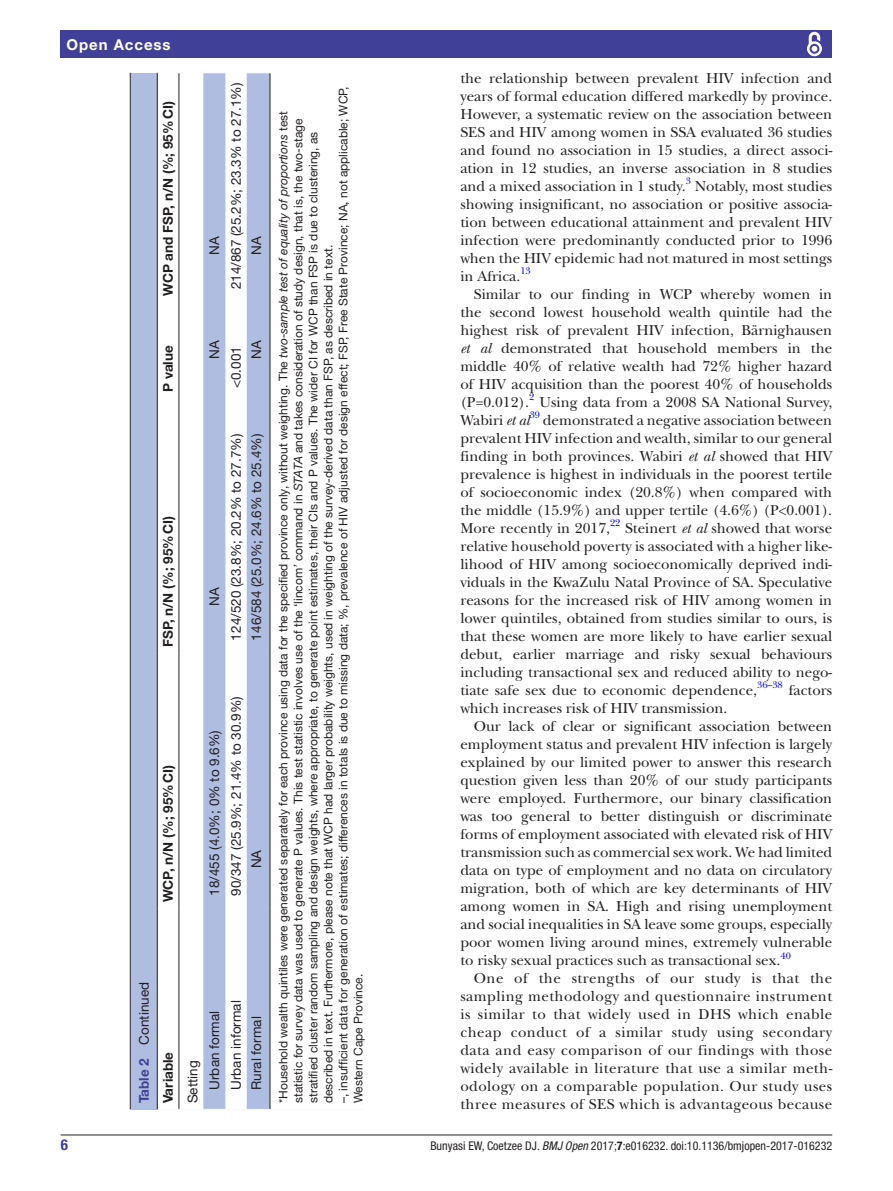
<style>
.page{position:relative;width:893px;height:1191px;background:#fff}
.page>*{position:absolute;margin:0;border:0;box-sizing:border-box;transform-origin:0 0}
.t1{font:15px/18px "New Baskerville";color:#231f20;text-align:justify}
.t2{font:700 15px "Helvetica Neue LT Std";letter-spacing:.065em;color:#fff}
.t3{font:700 condensed 15px "Helvetica Neue LT Std";color:#414099}
.t4{font:13.5px/21.6px "Helvetica Neue LT Std";color:#231f20}
.t5{font:700 13.5px "Helvetica Neue LT Std";color:#231f20}
.t6{font:700 13.5px "Helvetica Neue LT Std";color:#414099}
.t7{font:12px/15px "Helvetica Neue LT Std";color:#231f20}
.t8{font:condensed 12px "Helvetica Neue LT Std";color:#231f20}
.t9{font:9.9px "New Baskerville";color:#00f}
.s1{font-style:italic}
.s2{font-weight:700}
</style>
<div class="page">
<hr style="left:61px;top:1134px;width:771px;height:1px;background:#231f20">
<div style="left:61px;top:31px;width:771px;height:27px;background:#414099"></div>
<svg style="left:807px;top:31px;width:15px;height:26px"></svg>
<div style="left:149px;top:73px;width:214px;height:1036px;background:#afbde1"></div>
<div style="left:158px;top:73px;width:204px;height:1036px;background:#fff"></div>
<svg style="left:204px;top:73px;width:66px;height:1036px"></svg>
<hr style="left:157px;top:908px;width:1px;height:201px;background:#231f20">
<hr style="left:179px;top:908px;width:1px;height:201px;background:#231f20">
<hr style="left:157px;top:653px;width:1px;height:255px;background:#231f20">
<hr style="left:179px;top:653px;width:1px;height:255px;background:#231f20">
<hr style="left:157px;top:398px;width:1px;height:255px;background:#231f20">
<hr style="left:179px;top:398px;width:1px;height:255px;background:#231f20">
<hr style="left:157px;top:302px;width:1px;height:96px;background:#231f20">
<hr style="left:179px;top:302px;width:1px;height:96px;background:#231f20">
<hr style="left:157px;top:73px;width:1px;height:229px;background:#231f20">
<hr style="left:179px;top:73px;width:1px;height:229px;background:#231f20">
<hr style="left:270px;top:653px;width:1px;height:255px;background:#231f20">
<hr style="left:270px;top:398px;width:1px;height:255px;background:#231f20">
<hr style="left:270px;top:302px;width:1px;height:96px;background:#231f20">
<hr style="left:270px;top:908px;width:1px;height:201px;background:#231f20">
<hr style="left:270px;top:73px;width:1px;height:229px;background:#231f20">
<hr style="left:332px;top:73px;width:1px;height:1036px;background:#fff">
<hr style="left:362px;top:73px;width:1px;height:1036px;background:#fff">
<div style="left:131px;top:73px;width:18px;height:1036px;background:#afbde1"></div>
<hr style="left:130px;top:73px;width:1px;height:1036px;background:#231f20">
<p class="t2" style="left:66px;top:35px;width:106px">Open Access</p>
<p class="t5" style="left:160px;top:296px;width:196px;rotate:-90deg">WCP and FSP, n/N (%; 95%CI)</p>
<p class="t5" style="left:160px;top:392px;width:48px;rotate:-90deg">P value</p>
<p class="t5" style="left:160px;top:647px;width:133px;rotate:-90deg">FSP, n/N (%; 95%CI)</p>
<p class="t5" style="left:160px;top:902px;width:139px;rotate:-90deg">WCP, n/N (%; 95%CI)</p>
<p class="t4" style="left:203px;top:254px;width:20px;rotate:-90deg">NA</p>
<p class="t4" style="left:225px;top:289px;width:208px;rotate:-90deg">214/867 (25.2%; 23.3% to 27.1%)</p>
<p class="t4" style="left:245px;top:254px;width:20px;rotate:-90deg">NA</p>
<p class="t4" style="left:203px;top:359px;width:20px;rotate:-90deg">NA</p>
<p class="t4" style="left:225px;top:388px;width:43px;rotate:-90deg">&lt;0.001</p>
<p class="t4" style="left:245px;top:359px;width:20px;rotate:-90deg">NA</p>
<p class="t4" style="left:203px;top:605px;width:20px;rotate:-90deg">NA</p>
<p class="t4" style="left:225px;top:640px;width:208px;rotate:-90deg">124/520 (23.8%; 20.2% to 27.7%)</p>
<p class="t4" style="left:245px;top:640px;width:208px;rotate:-90deg">146/584 (25.0%; 24.6% to 25.4%)</p>
<p class="t4" style="left:203px;top:895px;width:167px;rotate:-90deg">18/455 (4.0%; 0% to 9.6%)</p>
<p class="t4" style="left:225px;top:895px;width:201px;rotate:-90deg">90/347 (25.9%; 21.4% to 30.9%)</p>
<p class="t4" style="left:245px;top:868px;width:20px;rotate:-90deg">NA</p>
<p class="t4" style="left:133px;top:1044px;width:64px;rotate:-90deg">Continued</p>
<p class="t6" style="left:135px;top:1103px;width:47px;rotate:-90deg">Table 2</p>
<p class="t5" style="left:160px;top:1103px;width:53px;rotate:-90deg">Variable</p>
<p class="t4" style="left:182px;top:1089px;width:80px;text-indent:-14px;rotate:-90deg">Setting<br>Urban formal</p>
<p class="t4" style="left:225px;top:1089px;width:91px;rotate:-90deg">Urban informal</p>
<p class="t4" style="left:245px;top:1089px;width:75px;rotate:-90deg">Rural formal</p>
<p class="t7" style="left:306px;top:1103px;width:1018px;rotate:-90deg">stratified cluster random sampling and design weights, where appropriate, to generate point estimates, their CIs and P values. The wider CI for WCP than FSP is due to clustering, as described in text. Furthermore, please note that WCP had larger probability weights, used in weighting of the survey-derived data than FSP, as described in text.<br>–, insufficient data for generation of estimates; differences in totals is due to missing data; %, prevalence of HIV adjusted for design effect; FSP, Free State Province; NA, not applicable; WCP, Western Cape Province.</p>
<p class="t7" style="left:276px;top:1103px;width:993px;rotate:-90deg">*Household wealth quintiles were generated separately for each province using data for the specified province only, without weighting. The <span class="s1">two-sample test of equality of proportions</span> test statistic for survey data was used to generate P values. This test statistic involves use of the ‘lincom<span class="s1">’</span> command in <span class="s1">STATA</span> and takes consideration of study design, that is, the two-stage</p>
<p class="t1" style="left:460px;top:69px;width:373px">the relationship between prevalent HIV infection and years of formal education differed markedly by province.<br>However, a systematic review on the association between SES and HIV among women in SSA evaluated 36 studies and found no association in 15 studies, a direct associ&shy;ation in 12 studies, an inverse association in 8 studies and a mixed association in 1 study.</p>
<p class="t9" style="left:686px;top:175px;width:7px">3</p>
<p class="t1" style="left:460px;top:177px;width:373px;text-indent:234px">Notably, most studies showing insignificant, no association or positive associa&shy;tion between educational attainment and prevalent HIV infection were predominantly conducted prior to 1996 when the HIV epidemic had not matured in most settings in Africa.</p>
<p class="t9" style="left:520px;top:265px;width:12px">13</p>
<p class="t1" style="left:460px;top:285px;width:373px;text-indent:14px">Similar to our finding in WCP whereby women in the second lowest household wealth quintile had the highest risk of prevalent HIV infection, Bärnighausen <span class="s1">et al</span> demonstrated that household members in the middle 40% of relative wealth had 72% higher hazard of HIV acquisition than the poorest 40% of households (P=0.012).</p>
<p class="t9" style="left:529px;top:391px;width:7px">2</p>
<p class="t1" style="left:539px;top:393px;width:294px">Using data from a 2008 SA National Survey,</p>
<p class="t1" style="left:460px;top:411px;width:71px">Wabiri <span class="s1">et al</span></p>
<p class="t9" style="left:530px;top:409px;width:12px">39</p>
<p class="t1" style="left:460px;top:411px;width:373px;text-indent:83px">demonstrated a negative association between prevalent HIV infection and wealth, similar to our general finding in both provinces. Wabiri <span class="s1">et al</span> showed that HIV prevalence is highest in individuals in the poorest tertile of socioeconomic index (20.8%) when compared with the middle (15.9%) and upper tertile (4.6%) (P&lt;0.001).<br>More recently in 2017,</p>
<p class="t9" style="left:610px;top:517px;width:12px">22</p>
<p class="t1" style="left:460px;top:519px;width:373px;text-indent:165px">Steinert <span class="s1">et al</span> showed that worse relative household poverty is associated with a higher like&shy;lihood of HIV among socioeconomically deprived indi&shy;viduals in the KwaZulu Natal Province of SA. Speculative reasons for the increased risk of HIV among women in lower quintiles, obtained from studies similar to ours, is that these women are more likely to have earlier sexual debut, earlier marriage and risky sexual behaviours including transactional sex and reduced ability to nego&shy;tiate safe sex due to economic dependence,</p>
<p class="t9" style="left:757px;top:679px;width:27px">36–38</p>
<p class="t1" style="left:789px;top:681px;width:45px">factors</p>
<p class="t1" style="left:460px;top:699px;width:268px">which increases risk of HIV transmission.</p>
<p class="t1" style="left:474px;top:717px;width:360px">Our lack of clear or significant association between</p>
<p class="t1" style="left:460px;top:735px;width:373px">employment status and prevalent HIV infection is largely</p>
<p class="t1" style="left:460px;top:753px;width:373px">explained by our limited power to answer this research</p>
<p class="t1" style="left:460px;top:771px;width:373px">question given less than 20% of our study participants</p>
<p class="t1" style="left:460px;top:789px;width:373px">were employed. Furthermore, our binary classification</p>
<p class="t1" style="left:460px;top:807px;width:373px">was too general to better distinguish or discriminate</p>
<p class="t1" style="left:460px;top:825px;width:373px">forms of employment associated with elevated risk of HIV</p>
<p class="t1" style="left:460px;top:843px;width:373px">transmission such as commercial sex work. We had limited</p>
<p class="t1" style="left:460px;top:861px;width:373px">data on type of employment and no data on circulatory</p>
<p class="t1" style="left:460px;top:879px;width:373px">migration, both of which are key determinants of HIV</p>
<p class="t1" style="left:460px;top:897px;width:373px">among women in SA. High and rising unemployment</p>
<p class="t1" style="left:460px;top:915px;width:373px">and social inequalities in SA leave some groups, especially</p>
<p class="t1" style="left:460px;top:933px;width:373px">poor women living around mines, extremely vulnerable</p>
<p class="t1" style="left:460px;top:951px;width:322px">to risky sexual practices such as transactional sex.</p>
<p class="t9" style="left:780px;top:949px;width:12px">40</p>
<p class="t1" style="left:460px;top:969px;width:373px;text-indent:14px">One of the strengths of our study is that the sampling methodology and questionnaire instrument is similar to that widely used in DHS which enable cheap conduct of a similar study using secondary data and easy comparison of our findings with those widely available in literature that use a similar meth&shy;odology on a comparable population. Our study uses three measures of SES which is advantageous because</p>
<p class="t3" style="left:61px;top:1135px;width:9px">6</p>
<p class="t8" style="left:430px;top:1138px;width:403px">Bunyasi EW, Coetzee DJ. <span class="s1">BMJ Open</span> 2017;<span class="s2">7</span>:e016232. doi:10.1136/bmjopen-2017-016232</p>
</div>
